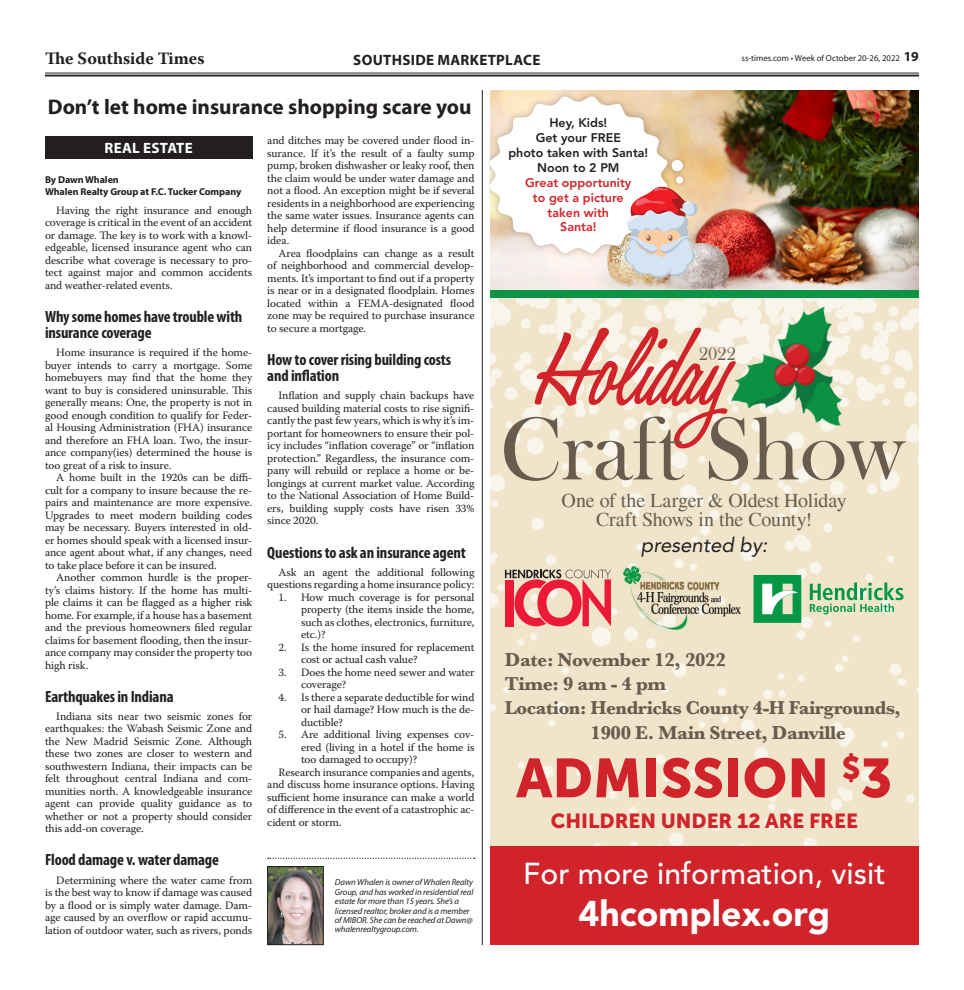
<style>
.page{position:relative;width:964px;height:990px;background:#fff}
.page>*{position:absolute;margin:0;border:0;box-sizing:border-box;transform-origin:0 0}
.t1{font:italic 600 112.88px "Honey Script";color:#d1232a}
.t2{font:91.5px "Bask Old Face";color:#695c4e}
.t3{font:54.38px "Museo Sans 900";color:#d1232a}
.t4{font:900 35.5px "Avenir LT Std";color:#fff}
.t5{font:500 30.12px "Avenir LT Std";color:#fff}
.Headline_-_18pt{font:700 21.25px "Myriad Pro";color:#231f20}
.t6{font:italic 20.38px "Avenir LT Std";color:#231f20}
.t7{font:20.25px "Museo Sans 900";color:#d1232a}
.t8{font:20px/18.9px "Times";letter-spacing:-.01em;color:#695c4e;text-align:center}
.t9{font:700 19.38px "Baskerville";letter-spacing:-.02em;color:#695c4e}
.t10{font:18.75px "Bask Old Face";color:#695c4e}
.t11{font:700 17.38px "Warnock Pro";color:#231f20}
.Section_Header{font:700 condensed 16.25px/16.2px "Myriad Pro";letter-spacing:-.01em;color:#231f20}
.Briefs{font:700 15px "Myriad Pro";letter-spacing:.02em;color:#231f20}
.Body_Copy{font:700 15px "Myriad Pro";letter-spacing:.02em;color:#fff}
.t12{font:800 12.5px/14.9px "Avenir LT Std";color:#231f20;text-align:center}
.Body_Copy-2{font:11.25px/12.5px "Warnock Pro";letter-spacing:-.01em;color:#231f20;text-align:justify}
.Byline_for_Article{font:700 10px/12.5px "Myriad Pro";letter-spacing:-.01em;color:#231f20}
.Signature{font:italic 8.75px/9.4px "Myriad Pro";letter-spacing:-.01em;color:#231f20}
.t13{font:8.75px "Myriad Pro";color:#231f20}
.s1{font-weight:700;font-size:13.75px}
.s2{color:#d1232a}
</style>
<div class="page">
<hr style="left:45px;top:73px;width:873px;height:1px;background:#231f20">
<hr style="left:45px;top:75px;width:873px;height:2px;background:#231f20">
<img style="left:269px;top:868px;width:52px;height:75px">
<div style="left:267px;top:866px;width:56px;height:79px;border:1px solid #231f20"></div>
<svg style="left:268px;top:858px;width:206px;height:1px"></svg>
<div style="left:45px;top:136px;width:207px;height:23px;background:#231f20"></div>
<hr style="left:482px;top:90px;width:1px;height:855px;background:#231f20">
<img style="left:490px;top:298px;width:428px;height:548px">
<img style="left:490px;top:90px;width:428px;height:201px">
<div style="left:490px;top:291px;width:428px;height:7px;background:#0b9444"></div>
<img style="left:708px;top:298px;width:200px;height:158px">
<svg style="left:504px;top:570px;width:106px;height:56px;background:#e47e7f"></svg>
<img style="left:623px;top:567px;width:116px;height:62px">
<svg style="left:809px;top:582px;width:94px;height:32px;background:#a6cea3"></svg>
<svg style="left:753px;top:575px;width:47px;height:48px"></svg>
<div style="left:489px;top:90px;width:185px;height:170px;background:#231f20;opacity:.28"></div>
<svg style="left:489px;top:96px;width:178px;height:158px"></svg>
<img style="left:622px;top:182px;width:78px;height:99px">
<div style="left:670px;top:172px;width:17px;height:16px;background:#231f20;opacity:.28"></div>
<svg style="left:675px;top:176px;width:7px;height:8px"></svg>
<div style="left:666px;top:155px;width:21px;height:21px;background:#231f20;opacity:.28"></div>
<div style="left:671px;top:160px;width:11px;height:11px;background:#fff;border-radius:50%"></div>
<div style="left:489px;top:846px;width:429px;height:99px;background:#d1232a"></div>
<h3 class="t11" style="left:45px;top:48px;width:161px">The Southside Times</h3>
<p class="Briefs" style="left:353px;top:50px;width:188px">SOUTHSIDE MARKETPLACE</p>
<p class="t13" style="left:741px;top:53px;width:179px">ss-times.com • Week of October 20-26, 2022 <span class="s1">19</span></p>
<p class="Headline_-_18pt" style="left:48px;top:93px;width:425px">Don’t let home insurance shopping scare you</p>
<p class="Body_Copy" style="left:104px;top:138px;width:90px">REAL ESTATE</p>
<p class="Byline_for_Article" style="left:45px;top:173px;width:198px">By Dawn Whalen<br>Whalen Realty Group at F.C. Tucker Company</p>
<p class="Body_Copy-2" style="left:45px;top:203px;width:209px;text-indent:11px">Having the right insurance and enough coverage is critical in the event of an accident or damage. The key is to work with a knowl&shy;edgeable, licensed insurance agent who can describe what coverage is necessary to pro&shy;tect against major and common accidents and weather-related events.</p>
<p class="Section_Header" style="left:45px;top:308px;width:199px">Why some homes have trouble with insurance coverage</p>
<p class="Body_Copy-2" style="left:45px;top:346px;width:209px;text-indent:11px">Home insurance is required if the home&shy;buyer intends to carry a mortgage. Some homebuyers may find that the home they want to buy is considered uninsurable. This generally means: One, the property is not in good enough condition to qualify for Feder&shy;al Housing Administration (FHA) insurance and therefore an FHA loan. Two, the insur&shy;ance company(ies) determined the house is too great of a risk to insure.</p>
<p class="Body_Copy-2" style="left:45px;top:471px;width:209px;text-indent:11px">A home built in the 1920s can be diffi&shy;cult for a company to insure because the re&shy;pairs and maintenance are more expensive.<br>Upgrades to meet modern building codes may be necessary. Buyers interested in old&shy;er homes should speak with a licensed insur&shy;ance agent about what, if any changes, need to take place before it can be insured.</p>
<p class="Body_Copy-2" style="left:45px;top:571px;width:209px;text-indent:11px">Another common hurdle is the proper&shy;ty’s claims history. If the home has multi&shy;ple claims it can be flagged as a higher risk home. For example, if a house has a basement and the previous homeowners filed regular claims for basement flooding, then the insur&shy;ance company may consider the property too high risk.</p>
<p class="Section_Header" style="left:45px;top:688px;width:130px">Earthquakes in Indiana</p>
<p class="Body_Copy-2" style="left:45px;top:710px;width:209px;text-indent:11px">Indiana sits near two seismic zones for earthquakes: the Wabash Seismic Zone and the New Madrid Seismic Zone. Although these two zones are closer to western and southwestern Indiana, their impacts can be felt throughout central Indiana and com&shy;munities north. A knowledgeable insurance agent can provide quality guidance as to whether or not a property should consider this add-on coverage.</p>
<p class="Section_Header" style="left:45px;top:852px;width:175px">Flood damage v. water damage</p>
<p class="Body_Copy-2" style="left:45px;top:873px;width:209px;text-indent:11px">Determining where the water came from is the best way to know if damage was caused by a flood or is simply water damage. Dam&shy;age caused by an overflow or rapid accumu&shy;lation of outdoor water, such as rivers, ponds</p>
<p class="Body_Copy-2" style="left:267px;top:134px;width:209px">and ditches may be covered under flood in&shy;surance. If it’s the result of a faulty sump pump, broken dishwasher or leaky roof, then the claim would be under water damage and not a flood. An exception might be if several residents in a neighborhood are experiencing the same water issues. Insurance agents can help determine if flood insurance is a good idea.</p>
<p class="Body_Copy-2" style="left:267px;top:247px;width:209px;text-indent:11px">Area floodplains can change as a result of neighborhood and commercial develop&shy;ments. It’s important to find out if a property is near or in a designated floodplain. Homes located within a FEMA-designated flood zone may be required to purchase insurance to secure a mortgage.</p>
<p class="Section_Header" style="left:267px;top:351px;width:185px">How to cover rising building costs and inflation</p>
<p class="Body_Copy-2" style="left:267px;top:389px;width:209px;text-indent:11px">Inflation and supply chain backups have caused building material costs to rise signifi&shy;cantly the past few years, which is why it’s im&shy;portant for homeowners to ensure their pol&shy;icy includes “inflation coverage” or “inflation protection.” Regardless, the insurance com&shy;pany will rebuild or replace a home or be&shy;longings at current market value. According to the National Association of Home Build&shy;ers, building supply costs have risen 33% since 2020.</p>
<p class="Section_Header" style="left:267px;top:544px;width:200px">Questions to ask an insurance agent</p>
<p class="Body_Copy-2" style="left:267px;top:566px;width:209px;text-align:right">Ask an agent the additional following questions regarding a home insurance policy:</p>
<p class="Body_Copy-2" style="left:301px;top:591px;width:175px;text-indent:-22px">1. How much coverage is for personal property (the items inside the home, such as clothes, electronics, furniture, etc.)?</p>
<p class="Body_Copy-2" style="left:301px;top:641px;width:175px;text-indent:-22px">2. Is the home insured for replacement cost or actual cash value?</p>
<p class="Body_Copy-2" style="left:301px;top:666px;width:175px;text-indent:-22px">3. Does the home need sewer and water coverage?</p>
<p class="Body_Copy-2" style="left:301px;top:691px;width:175px;text-indent:-22px">4. Is there a separate deductible for wind or hail damage? How much is the de&shy;ductible?</p>
<p class="Body_Copy-2" style="left:301px;top:728px;width:175px;text-indent:-22px">5. Are additional living expenses cov&shy;ered (living in a hotel if the home is too damaged to occupy)?</p>
<p class="Body_Copy-2" style="left:267px;top:766px;width:209px;text-indent:11px">Research insurance companies and agents, and discuss home insurance options. Having sufficient home insurance can make a world of difference in the event of a catastrophic ac&shy;cident or storm.</p>
<p class="Signature" style="left:335px;top:878px;width:140px">Dawn Whalen is owner of Whalen Realty Group, and has worked in residential real estate for more than 15 years. She’s a licensed realtor, broker and is a member of MIBOR. She can be reached at Dawn@ whalenrealtygroup.com.</p>
<p class="t12" style="left:508px;top:115px;width:141px">Hey, Kids!<br>Get your FREE<br>photo taken with Santa!<br>Noon to 2 PM<br><span class="s2">Great opportunity<br>to get a picture<br>taken with<br>Santa!</span></p>
<p class="t1" style="left:527px;top:300px;width:265px">Holiday</p>
<p class="t10" style="left:698px;top:344px;width:38px">2022</p>
<p class="t2" style="left:499px;top:399px;width:405px">Craft Show</p>
<p class="t8" style="left:561px;top:491px;width:286px">One of the Larger &amp; Oldest Holiday<br>Craft Shows in the County!</p>
<p class="t6" style="left:640px;top:533px;width:128px">presented by:</p>
<p class="t9" style="left:504px;top:646px;width:222px">Date: November 12, 2022</p>
<p class="t9" style="left:504px;top:670px;width:163px">Time: 9 am - 4 pm</p>
<p class="t9" style="left:504px;top:695px;width:397px">Location: Hendricks County 4-H Fairgrounds,</p>
<p class="t9" style="left:590px;top:719px;width:257px">1900 E. Main Street, Danville</p>
<p class="t3" style="left:516px;top:747px;width:377px">ADMISSION <sup>$</sup>3</p>
<p class="t7" style="left:550px;top:809px;width:308px">CHILDREN UNDER 12 ARE FREE</p>
<p class="t5" style="left:523px;top:856px;width:363px">For more information, visit</p>
<p class="t4" style="left:578px;top:892px;width:253px">4hcomplex.org</p>
</div>
